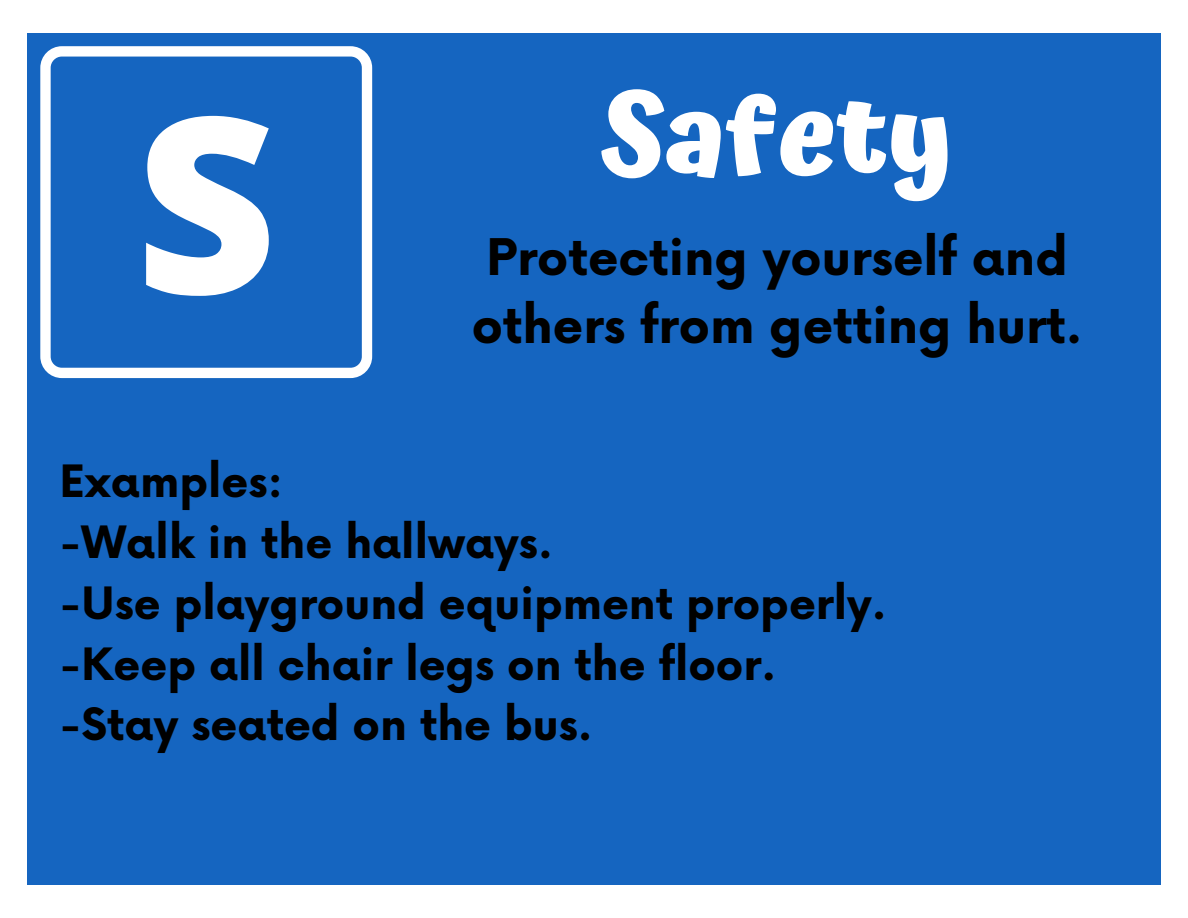
<style>
.page{position:relative;width:1188px;height:918px;background:#fff}
.page>*{position:absolute;margin:0;border:0;box-sizing:border-box;transform-origin:0 0}
.t1{font:800 245.25px "Open Sans";color:#fff}
.t2{font:700 110.4px "Atma";color:#fff}
.t3{font:700 49.2px/68.4px "Now";color:#000;text-align:center}
.t4{font:700 43.35px/60.8px "Now";color:#000}
</style>
<div class="page">
<div style="left:27px;top:33px;width:1134px;height:852px;background:#1565c0"></div>
<svg style="left:40px;top:46px;width:332px;height:332px"></svg>
<h1 class="t1" style="left:135px;top:32px;width:143px">S</h1>
<h2 class="t2" style="left:602px;top:71px;width:352px">Safety</h2>
<p class="t3" style="left:472px;top:226px;width:612px">Protecting yourself and others from getting hurt.</p>
<p class="t4" style="left:60px;top:454px;width:828px">Examples:<br>-Walk in the hallways.<br>-Use playground equipment properly. -Keep all chair legs on the floor. -Stay seated on the bus.</p>
</div>
